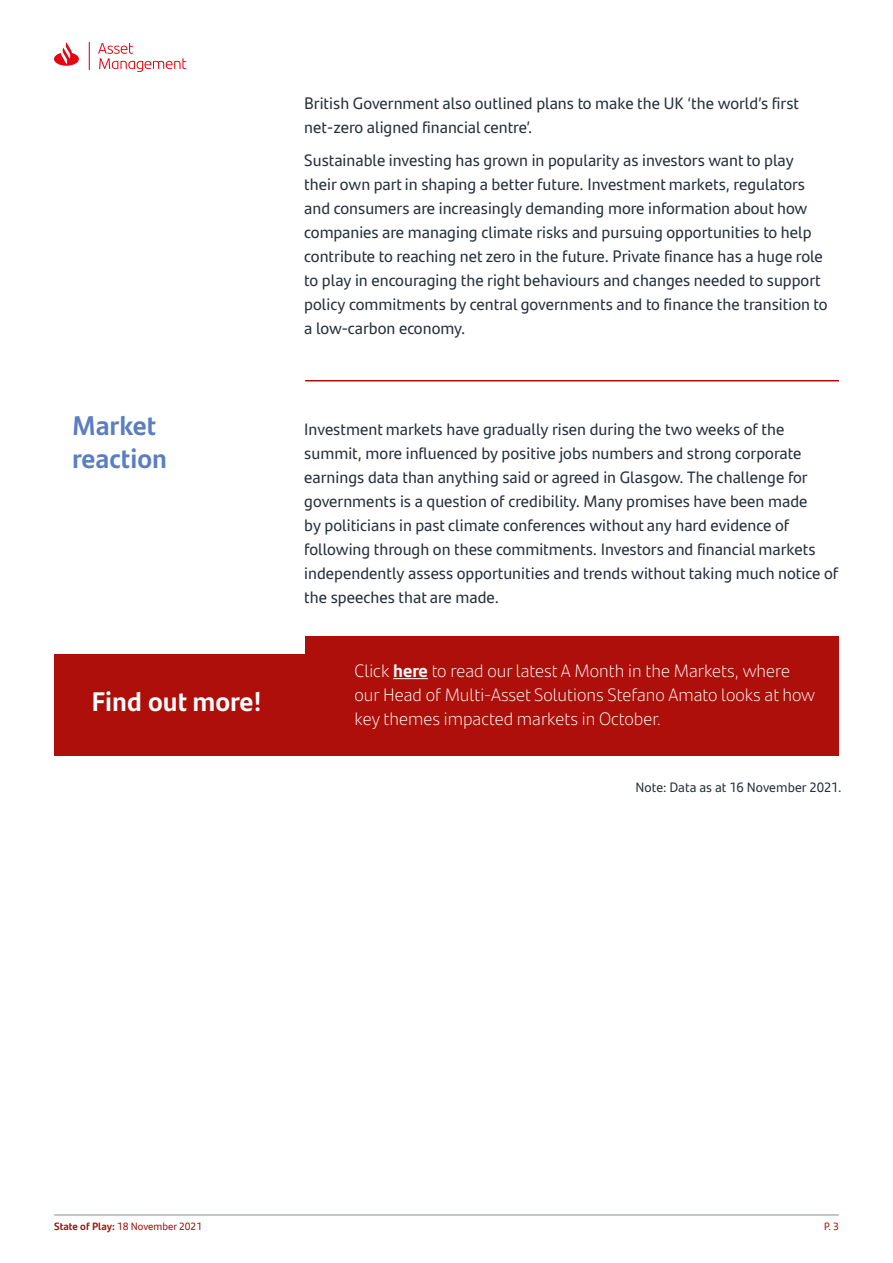
<style>
.page{position:relative;width:893px;height:1263px;background:#fff}
.page>*{position:absolute;margin:0;border:0;box-sizing:border-box;transform-origin:0 0}
.t1{font:700 27px/32.4px "Santander Text";color:#5a7ebf}
.t2{font:700 27px "Santander Text";color:#fff}
.t3{font:300 18px/24px "Santander Text";color:#fff}
.t4{font:16.5px/24px "Santander Text";color:#25303b}
.t5{font:13.5px "Santander Text";color:#25303b}
.t6{font:10.5px "Santander Text";color:#9c1006}
.t7{font:10.5px "Santander Headline";color:#ae0f0a}
.s1{font-weight:700}
</style>
<div class="page">
<hr style="left:54px;top:1215px;width:785px;height:1px;background:#808b94">
<svg style="left:54px;top:42px;width:132px;height:30px"></svg>
<hr style="left:305px;top:380px;width:534px;height:1px;background:#ae0f0a">
<div style="left:54px;top:636px;width:785px;height:119px;background:#ae0f0a"></div>
<div style="left:50px;top:617px;width:255px;height:37px;background:#fff"></div>
<hr style="left:393px;top:678px;width:35px;height:1px;background:#fff">
<p class="t4" style="left:304px;top:90px;width:496px">British Government also outlined plans to make the UK ‘the world’s first net-zero aligned financial centre’.</p>
<p class="t4" style="left:304px;top:147px;width:525px">Sustainable investing has grown in popularity as investors want to play their own part in shaping a better future. Investment markets, regulators and consumers are increasingly demanding more information about how companies are managing climate risks and pursuing opportunities to help contribute to reaching net zero in the future. Private finance has a huge role to play in encouraging the right behaviours and changes needed to support policy commitments by central governments and to finance the transition to a low-carbon economy.</p>
<h1 class="t1" style="left:72px;top:408px;width:97px">Market reaction</h1>
<p class="t4" style="left:304px;top:416px;width:535px">Investment markets have gradually risen during the two weeks of the summit, more influenced by positive jobs numbers and strong corporate earnings data than anything said or agreed in Glasgow. The challenge for governments is a question of credibility. Many promises have been made<br>by politicians in past climate conferences without any hard evidence of following through on these commitments. Investors and financial markets independently assess opportunities and trends without taking much notice of the speeches that are made.</p>
<h1 class="t2" style="left:91px;top:680px;width:172px">Find out more!</h1>
<p class="t3" style="left:355px;top:658px;width:462px">Click <span class="s1">here</span> to read our latest A Month in the Markets, where our Head of Multi-Asset Solutions Stefano Amato looks at how key themes impacted markets in October.</p>
<p class="t5" style="left:635px;top:777px;width:208px">Note: Data as at 16 November 2021.</p>
<p class="t6" style="left:54px;top:1218px;width:149px"><span class="s1">State of Play:</span> 18 November 2021</p>
<p class="t7" style="left:824px;top:1218px;width:16px">P. 3</p>
</div>
